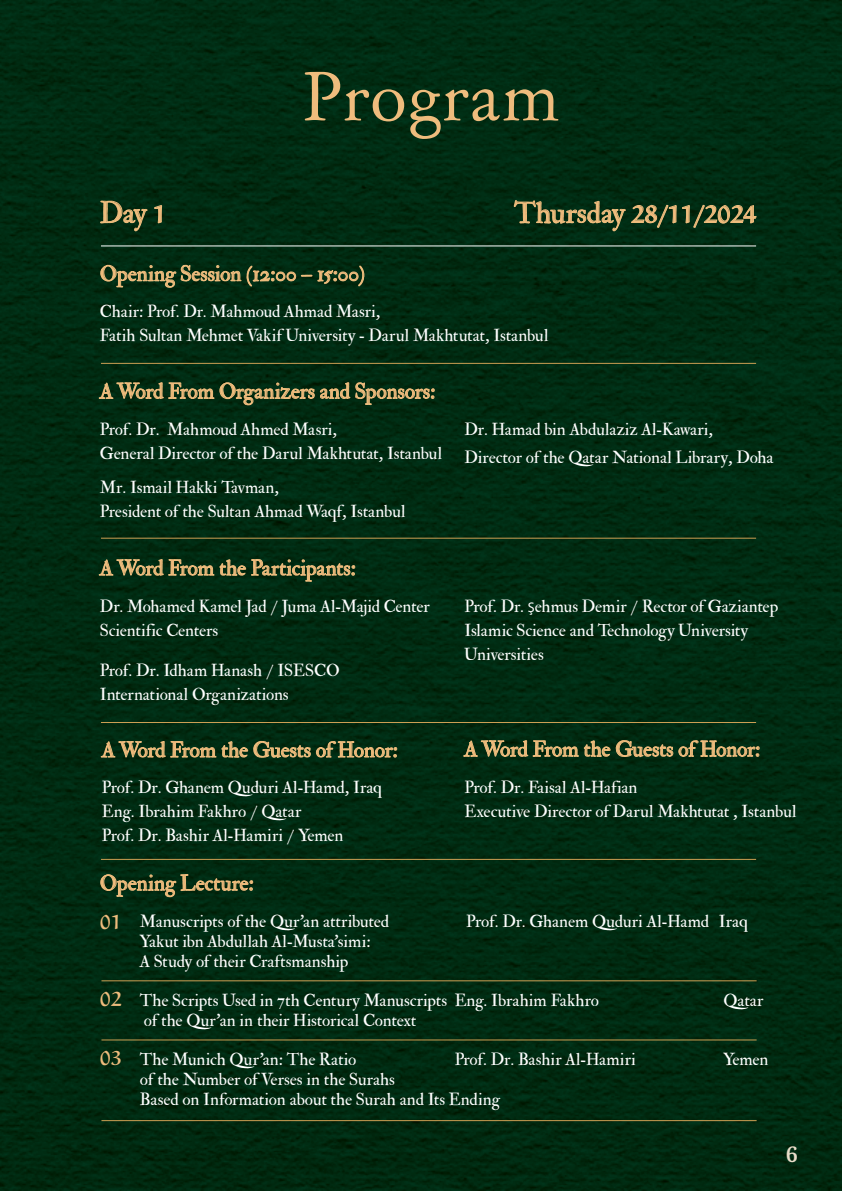
<style>
.page{position:relative;width:842px;height:1191px;background:#002b11}
.page>*{position:absolute;margin:0;border:0;box-sizing:border-box;transform-origin:0 0}
.t1{font:66px "Day Roman";color:#efbc7d}
.t2{font:700 24px "Aref Ruqaa";color:#efbc7d}
.t3{font:24px "IM FELL Double Pica Roman";color:#efbc7d}
.t4{font:600 21.6px "Noto Naskh Arabic";color:#eadeca}
.t5{font:700 20px "Aref Ruqaa";color:#efbc7d}
.t6{font:17.6px "IM FELL Double Pica Roman";letter-spacing:-.01em;color:#efbc7d}
.t7{font:14px/24px "IM FELL Double Pica Roman";letter-spacing:-.005em;color:#fff}
.s1{font-family:"Aref Ruqaa";font-weight:700}
.s2{font-family:"IM FELL Double Pica Roman";font-weight:400}
.s3{font-family:"Myriad Pro"}
.s4{font-family:"Aref Ruqaa";font-weight:700;font-size:20px;color:#efbc7d}
</style>
<div class="page">
<hr style="left:101px;top:1120px;width:656px;height:1px;background:#cc9f53">
<hr style="left:101px;top:1039px;width:656px;height:1px;background:#cc9f53">
<hr style="left:101px;top:980px;width:656px;height:1px;background:#cc9f53">
<hr style="left:101px;top:363px;width:655px;height:1px;background:#cc9f53">
<hr style="left:101px;top:537px;width:655px;height:1px;background:#cc9f53">
<hr style="left:101px;top:722px;width:655px;height:1px;background:#cc9f53">
<hr style="left:101px;top:859px;width:655px;height:1px;background:#cc9f53">
<hr style="left:101px;top:245px;width:655px;height:1px;background:#fff">
<svg style="left:100px;top:265px;width:141px;height:23px"></svg>
<svg style="left:247px;top:266px;width:117px;height:20px"></svg>
<svg style="left:100px;top:200px;width:48px;height:32px"></svg>
<svg style="left:154px;top:205px;width:8px;height:18px"></svg>
<svg style="left:514px;top:200px;width:243px;height:32px"></svg>
<svg style="left:99px;top:376px;width:115px;height:24px"></svg>
<svg style="left:220px;top:382px;width:215px;height:23px"></svg>
<svg style="left:99px;top:556px;width:256px;height:26px"></svg>
<svg style="left:100px;top:874px;width:153px;height:23px"></svg>
<svg style="left:101px;top:736px;width:296px;height:23px"></svg>
<svg style="left:463px;top:736px;width:147px;height:21px"></svg>
<svg style="left:616px;top:740px;width:144px;height:17px"></svg>
<h1 class="t1" style="left:302px;top:54px;width:259px">Program</h1>
<h2 class="t3" style="left:100px;top:197px;width:68px">Day <span class="s1">1</span></h2>
<h2 class="t2" style="left:514px;top:197px;width:244px"><span class="s2">Thursday</span> 28/11/2024</h2>
<p class="t6" style="left:100px;top:262px;width:266px">Opening Session (12:00 – 15:00)</p>
<p class="t7" style="left:100px;top:300px;width:450px">Chair: Prof. Dr. Mahmoud Ahmad Masri,<br>Fatih Sultan Mehmet Vakif University - Darul Makhtutat, Istanbul</p>
<p class="t6" style="left:100px;top:379px;width:337px">A Word From Organizers and Sponsors:</p>
<p class="t7" style="left:100px;top:418px;width:344px">Prof. Dr. Mahmoud Ahmed Masri,<br>General Director of the Darul Makhtutat, Istanbul</p>
<p class="t7" style="left:100px;top:476px;width:307px">Mr. Ismail Hakki Tavman,<br>President of the Sultan Ahmad Waqf, Istanbul</p>
<p class="t6" style="left:100px;top:556px;width:257px">A Word From the Participants:</p>
<p class="t7" style="left:100px;top:594px;width:331px">Dr. Mohamed Kamel Jad / Juma Al-Majid Center<br>Scientific Centers</p>
<p class="t7" style="left:100px;top:658px;width:241px">Prof. Dr. Idham Hanash / ISESCO<br>International Organizations</p>
<p class="t7" style="left:464px;top:416px;width:310px;line-height:28px">Dr. Hamad bin Abdulaziz Al-Kawari,<br>Director of the Qatar National Library, Doha</p>
<p class="t7" style="left:464px;top:594px;width:315px">Prof. Dr. <span class="s3">Ş</span>ehmus Demir / Rector of Gaziantep<br>Islamic Science and Technology University<br>Universities</p>
<p class="t6" style="left:102px;top:738px;width:297px">A Word From the Guests of Honor:</p>
<p class="t7" style="left:102px;top:776px;width:282px">Prof. Dr. Ghanem Quduri Al-Hamd, Iraq<br>Eng. Ibrahim Fakhro / Qatar<br>Prof. Dr. Bashir Al-Hamiri / Yemen</p>
<p class="t6" style="left:464px;top:737px;width:297px">A Word From the Guests of Honor:</p>
<p class="t7" style="left:464px;top:776px;width:334px">Prof. Dr. Faisal Al-Hafian<br>Executive Director of Darul Makhtutat , Istanbul</p>
<p class="t6" style="left:100px;top:871px;width:155px">Opening Lecture:</p>
<h3 class="t5" style="left:100px;top:907px;width:23px">01</h3>
<p class="t7" style="left:140px;top:911px;width:250px;line-height:20px">Manuscripts of the Qur’an attributed<br>Yakut ibn Abdullah Al-Musta'simi:<br>A Study of their Craftsmanship</p>
<p class="t7" style="left:466px;top:909px;width:283px">Prof. Dr. Ghanem Quduri Al-Hamd Iraq</p>
<p class="t7" style="left:140px;top:991px;width:309px;line-height:20px">The Scripts Used in 7th Century Manuscripts of the Qur’an in their Historical Context</p>
<p class="t7" style="left:455px;top:989px;width:146px">Eng. Ibrahim Fakhro</p>
<p class="t7" style="left:724px;top:989px;width:41px">Qatar</p>
<p class="t7" style="left:140px;top:1049px;width:361px;line-height:20px;text-indent:-40px"><span class="s4">03</span> The Munich Qur’an: The Ratio<br>of the Number of Verses in the Surahs<br>Based on Information about the Surah and Its Ending</p>
<h3 class="t5" style="left:100px;top:985px;width:23px">02</h3>
<p class="t7" style="left:455px;top:1047px;width:183px">Prof. Dr. Bashir Al-Hamiri</p>
<p class="t7" style="left:724px;top:1047px;width:46px">Yemen</p>
<h3 class="t4" style="left:786px;top:1141px;width:14px">6</h3>
</div>
